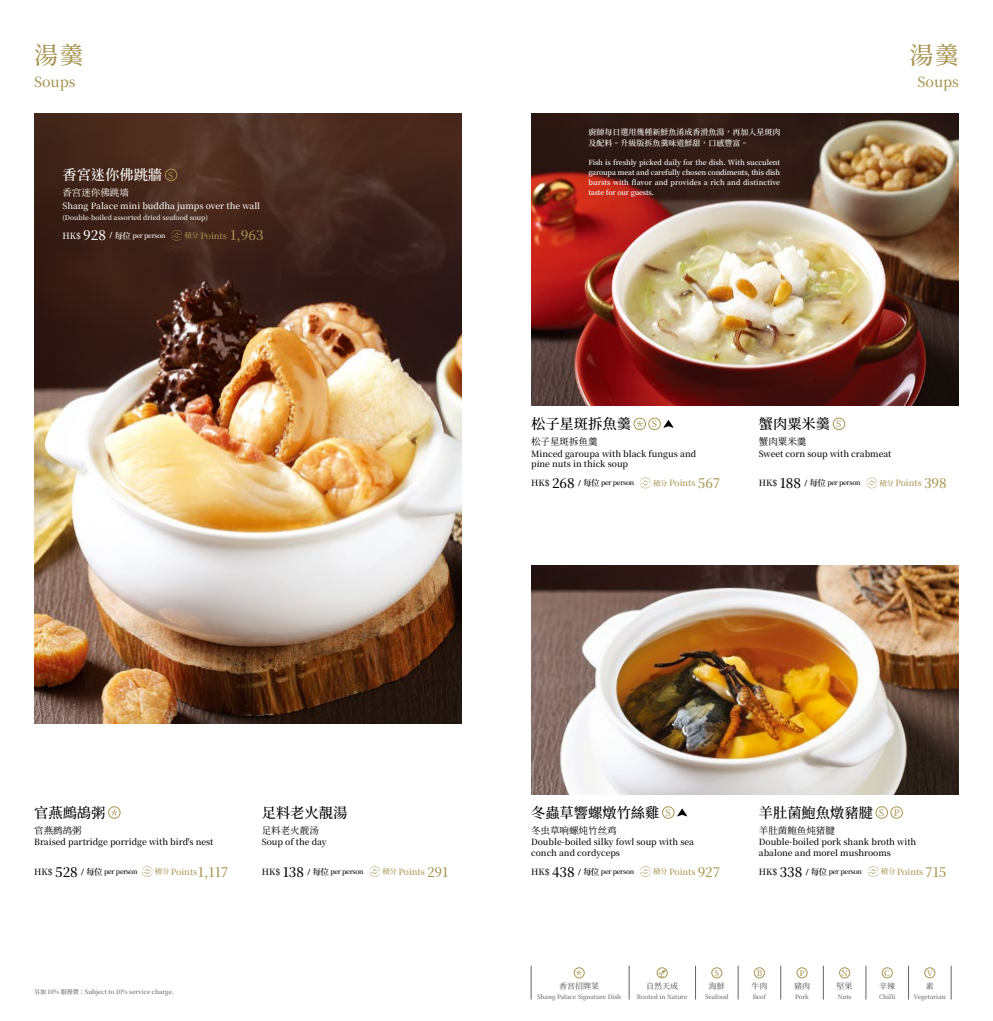
<style>
.page{position:relative;width:993px;height:1021px;background:#fff}
.page>*{position:absolute;margin:0;border:0;box-sizing:border-box;transform-origin:0 0}
.t1{font:24px "Dream Han Serif HK W11";color:#a89452}
.t2{font:14.2px "Dream Han Serif HK W11";color:#000}
.t3{font:14.2px "Dream Han Serif HK W11";color:#fff}
.t4{font:14px "Dream Han Serif HK W11";color:#a89452}
.t5{font:12px "Dream Han Serif HK W11";color:#a89452}
.t6{font:9.5px "Source Han Serif CN";color:#000}
.t7{font:9.5px "Source Han Serif CN";color:#fff}
.t8{font:9.1px "Dream Han Serif HK W11";color:#a89452}
.t9{font:8.6px/10.3px "Dream Han Serif HK W11";color:#000}
.t10{font:8.6px "Dream Han Serif HK W11";color:#a89452}
.t11{font:8.6px "Dream Han Serif HK W11";color:#fff}
.t12{font:8px/11.6px "Dream Han Serif HK W11";color:#fff}
.t13{font:8px "Dream Han Serif HK W11";color:#656464}
.t14{font:8px "Dream Han Serif HK W11";color:#a89452}
.t15{font:600 7px/9.8px "Source Han Serif CN";letter-spacing:.01em;color:#fff;text-align:justify}
.t16{font:6.7px "Dream Han Serif HK W11";letter-spacing:-.04em;color:#000}
.t17{font:6.7px "Dream Han Serif HK W11";color:#fff}
.t18{font:6.7px "Dream Han Serif HK W11";letter-spacing:-.04em;color:#fff}
.t19{font:6px "Dream Han Serif HK W11";color:#656464}
.s1{font-size:8.6px}
.s2{font-size:13.3px}
.s3{font-family:"Alibaba Pu Hui Ti";font-size:8.6px}
.s4{font-size:7.3px}
</style>
<div class="page">
<div style="left:573px;top:967px;width:11px;height:11px;border:1px solid #a89452;border-radius:50%"></div>
<div style="left:711px;top:967px;width:10px;height:11px;border:1px solid #a89452;border-radius:50%"></div>
<div style="left:754px;top:967px;width:10px;height:11px;border:1px solid #a89452;border-radius:50%"></div>
<div style="left:796px;top:967px;width:11px;height:11px;border:1px solid #a89452;border-radius:50%"></div>
<div style="left:881px;top:967px;width:11px;height:11px;border:1px solid #a89452;border-radius:50%"></div>
<div style="left:839px;top:967px;width:10px;height:11px;border:1px solid #a89452;border-radius:50%"></div>
<div style="left:924px;top:967px;width:10px;height:11px;border:1px solid #a89452;border-radius:50%"></div>
<hr style="left:628px;top:965px;width:1px;height:34px;background:#656464">
<hr style="left:695px;top:965px;width:1px;height:34px;background:#656464">
<hr style="left:737px;top:965px;width:1px;height:34px;background:#656464">
<hr style="left:780px;top:965px;width:1px;height:34px;background:#656464">
<hr style="left:822px;top:965px;width:1px;height:34px;background:#656464">
<hr style="left:865px;top:965px;width:1px;height:34px;background:#656464">
<hr style="left:908px;top:965px;width:1px;height:34px;background:#656464">
<hr style="left:950px;top:965px;width:1px;height:34px;background:#656464">
<hr style="left:530px;top:965px;width:1px;height:34px;background:#656464">
<div style="left:656px;top:967px;width:11px;height:11px;border:1px solid #a89452;border-radius:50%"></div>
<svg style="left:658px;top:969px;width:7px;height:7px"></svg>
<img style="left:34px;top:114px;width:427px;height:609px">
<svg style="left:369px;top:866px;width:11px;height:11px"></svg>
<svg style="left:171px;top:230px;width:11px;height:11px"></svg>
<div style="left:165px;top:169px;width:12px;height:12px;border:1px solid #a89452;border-radius:50%"></div>
<svg style="left:866px;top:477px;width:10px;height:11px"></svg>
<div style="left:832px;top:418px;width:12px;height:12px;border:1px solid #a89452;border-radius:50%"></div>
<svg style="left:640px;top:477px;width:10px;height:11px"></svg>
<svg style="left:663px;top:420px;width:10px;height:8px"></svg>
<div style="left:648px;top:418px;width:12px;height:12px;border:1px solid #a89452;border-radius:50%"></div>
<svg style="left:636px;top:421px;width:6px;height:5px"></svg>
<div style="left:633px;top:418px;width:12px;height:12px;border:1px solid #a89452;border-radius:50%"></div>
<img style="left:531px;top:114px;width:427px;height:291px">
<svg style="left:640px;top:866px;width:10px;height:11px"></svg>
<svg style="left:677px;top:808px;width:10px;height:8px"></svg>
<div style="left:662px;top:806px;width:12px;height:12px;border:1px solid #a89452;border-radius:50%"></div>
<img style="left:531px;top:565px;width:427px;height:229px">
<svg style="left:867px;top:866px;width:11px;height:11px"></svg>
<div style="left:875px;top:806px;width:12px;height:12px;border:1px solid #a89452;border-radius:50%"></div>
<div style="left:890px;top:806px;width:12px;height:12px;border:1px solid #a89452;border-radius:50%"></div>
<svg style="left:142px;top:866px;width:10px;height:11px"></svg>
<svg style="left:111px;top:809px;width:6px;height:6px"></svg>
<div style="left:108px;top:806px;width:12px;height:12px;border:1px solid #a89452;border-radius:50%"></div>
<h1 class="t1" style="left:34px;top:40px;width:51px">湯羹</h1>
<h3 class="t4" style="left:34px;top:73px;width:43px">Soups</h3>
<h2 class="t3" style="left:62px;top:166px;width:101px">香宮迷你佛跳牆</h2>
<p class="t7" style="left:62px;top:187px;width:68px">香宫迷你佛跳墙</p>
<p class="t11" style="left:62px;top:201px;width:199px">Shang Palace mini buddha jumps over the wall</p>
<p class="t17" style="left:62px;top:213px;width:147px">(Double-boiled assorted dried seafood soup)</p>
<p class="t18" style="left:62px;top:231px;width:105px"><span class="s1">HK$</span> <span class="s2">928</span> <span class="s3">/</span> <span class="s1">每位</span> per person</p>
<p class="t10" style="left:184px;top:230px;width:80px"><span class="s4">積分</span> Points <span class="s2">1,963</span></p>
<p class="t8" style="left:168px;top:169px;width:7px">S</p>
<p class="t12" style="left:588px;top:126px;width:193px">廚師每日選用幾種新鮮魚淆成香滑魚湯，再加入星斑肉及配料。升級版拆魚羹味道鮮甜，口感豐富。</p>
<p class="t15" style="left:588px;top:158px;width:193px">Fish is freshly picked daily for the dish. With succulent garoupa meat and carefully chosen condiments, this dish bursts with flavor and provides a rich and distinctive taste for our guests.</p>
<h1 class="t1" style="left:909px;top:40px;width:51px">湯羹</h1>
<h3 class="t4" style="left:917px;top:73px;width:43px">Soups</h3>
<h2 class="t2" style="left:531px;top:415px;width:101px">松子星斑拆魚羹</h2>
<p class="t8" style="left:835px;top:418px;width:7px">S</p>
<p class="t6" style="left:531px;top:436px;width:68px">松子星斑拆鱼羹</p>
<p class="t9" style="left:531px;top:448px;width:166px">Minced garoupa with black fungus and pine nuts in thick soup</p>
<p class="t16" style="left:531px;top:479px;width:105px"><span class="s1">HK$</span> <span class="s2">268</span> <span class="s3">/</span> <span class="s1">每位</span> per person</p>
<p class="t10" style="left:653px;top:477px;width:69px"><span class="s4">積分</span> Points <span class="s2">567</span></p>
<h2 class="t2" style="left:758px;top:415px;width:73px">蟹肉粟米羹</h2>
<p class="t6" style="left:758px;top:436px;width:49px">蟹肉粟米羹</p>
<p class="t9" style="left:758px;top:448px;width:134px">Sweet corn soup with crabmeat</p>
<p class="t16" style="left:758px;top:479px;width:103px"><span class="s1">HK$</span> <span class="s2">188</span> <span class="s3">/</span> <span class="s1">每位</span> per person</p>
<p class="t10" style="left:879px;top:477px;width:69px"><span class="s4">積分</span> Points <span class="s2">398</span></p>
<p class="t8" style="left:651px;top:418px;width:7px">S</p>
<h2 class="t2" style="left:531px;top:803px;width:130px">冬蟲草響螺燉竹絲雞</h2>
<p class="t6" style="left:531px;top:824px;width:87px">冬虫草响螺炖竹丝鸡</p>
<p class="t9" style="left:531px;top:836px;width:164px">Double-boiled silky fowl soup with sea conch and cordyceps</p>
<p class="t16" style="left:531px;top:867px;width:105px"><span class="s1">HK$</span> <span class="s2">438</span> <span class="s3">/</span> <span class="s1">每位</span> per person</p>
<p class="t10" style="left:653px;top:866px;width:69px"><span class="s4">積分</span> Points <span class="s2">927</span></p>
<h2 class="t2" style="left:34px;top:803px;width:73px">官燕鷓鴣粥</h2>
<p class="t8" style="left:878px;top:807px;width:22px">S P</p>
<p class="t6" style="left:34px;top:824px;width:49px">官燕鹧鸪粥</p>
<p class="t9" style="left:34px;top:836px;width:181px">Braised partridge porridge with bird's nest</p>
<p class="t16" style="left:34px;top:867px;width:105px"><span class="s1">HK$</span> <span class="s2">528</span> <span class="s3">/</span> <span class="s1">每位</span> per person</p>
<p class="t10" style="left:155px;top:866px;width:75px"><span class="s4">積分</span> Points<span class="s2">1,117</span></p>
<p class="t8" style="left:665px;top:807px;width:7px">S</p>
<h2 class="t2" style="left:758px;top:803px;width:115px">羊肚菌鮑魚燉豬腱</h2>
<p class="t6" style="left:758px;top:824px;width:77px">羊肚菌鲍鱼炖猪腱</p>
<p class="t9" style="left:758px;top:836px;width:159px">Double-boiled pork shank broth with abalone and morel mushrooms</p>
<p class="t16" style="left:758px;top:867px;width:105px"><span class="s1">HK$</span> <span class="s2">338</span> <span class="s3">/</span> <span class="s1">每位</span> per person</p>
<p class="t10" style="left:880px;top:866px;width:67px"><span class="s4">積分</span> Points <span class="s2">715</span></p>
<h2 class="t2" style="left:262px;top:803px;width:87px">足料老火靚湯</h2>
<p class="t6" style="left:262px;top:824px;width:58px">足料老火靓汤</p>
<p class="t9" style="left:262px;top:836px;width:66px">Soup of the day</p>
<p class="t16" style="left:262px;top:867px;width:103px"><span class="s1">HK$</span> <span class="s2">138</span> <span class="s3">/</span> <span class="s1">每位</span> per person</p>
<p class="t10" style="left:382px;top:866px;width:67px"><span class="s4">積分</span> Points <span class="s2">291</span></p>
<p class="t19" style="left:34px;top:987px;width:141px">另加 10% 服務費；Subject to 10% service charge.</p>
<h3 class="t5" style="left:576px;top:967px;width:7px">*</h3>
<p class="t19" style="left:537px;top:993px;width:85px">Shang Palace Signature Dish</p>
<p class="t13" style="left:559px;top:981px;width:41px">香宮招牌菜</p>
<p class="t13" style="left:646px;top:981px;width:33px">自然天成</p>
<p class="t19" style="left:636px;top:993px;width:52px">Rooted in Nature</p>
<p class="t14" style="left:714px;top:967px;width:6px">S</p>
<p class="t19" style="left:704px;top:993px;width:25px">Seafood</p>
<p class="t13" style="left:708px;top:981px;width:17px">海鮮</p>
<p class="t14" style="left:756px;top:967px;width:7px">B</p>
<p class="t19" style="left:752px;top:993px;width:15px">Beef</p>
<p class="t13" style="left:751px;top:981px;width:17px">牛肉</p>
<p class="t14" style="left:799px;top:967px;width:7px">P</p>
<p class="t19" style="left:794px;top:993px;width:15px">Pork</p>
<p class="t13" style="left:793px;top:981px;width:17px">豬肉</p>
<p class="t14" style="left:841px;top:967px;width:8px">N</p>
<p class="t19" style="left:837px;top:993px;width:15px">Nuts</p>
<p class="t13" style="left:836px;top:981px;width:17px">堅果</p>
<p class="t14" style="left:883px;top:967px;width:7px">C</p>
<p class="t19" style="left:878px;top:993px;width:18px">Chilli</p>
<p class="t13" style="left:878px;top:981px;width:17px">辛辣</p>
<p class="t14" style="left:926px;top:968px;width:7px">V</p>
<p class="t19" style="left:913px;top:993px;width:33px">Vegetarian</p>
<p class="t13" style="left:925px;top:981px;width:9px">素</p>
</div>
